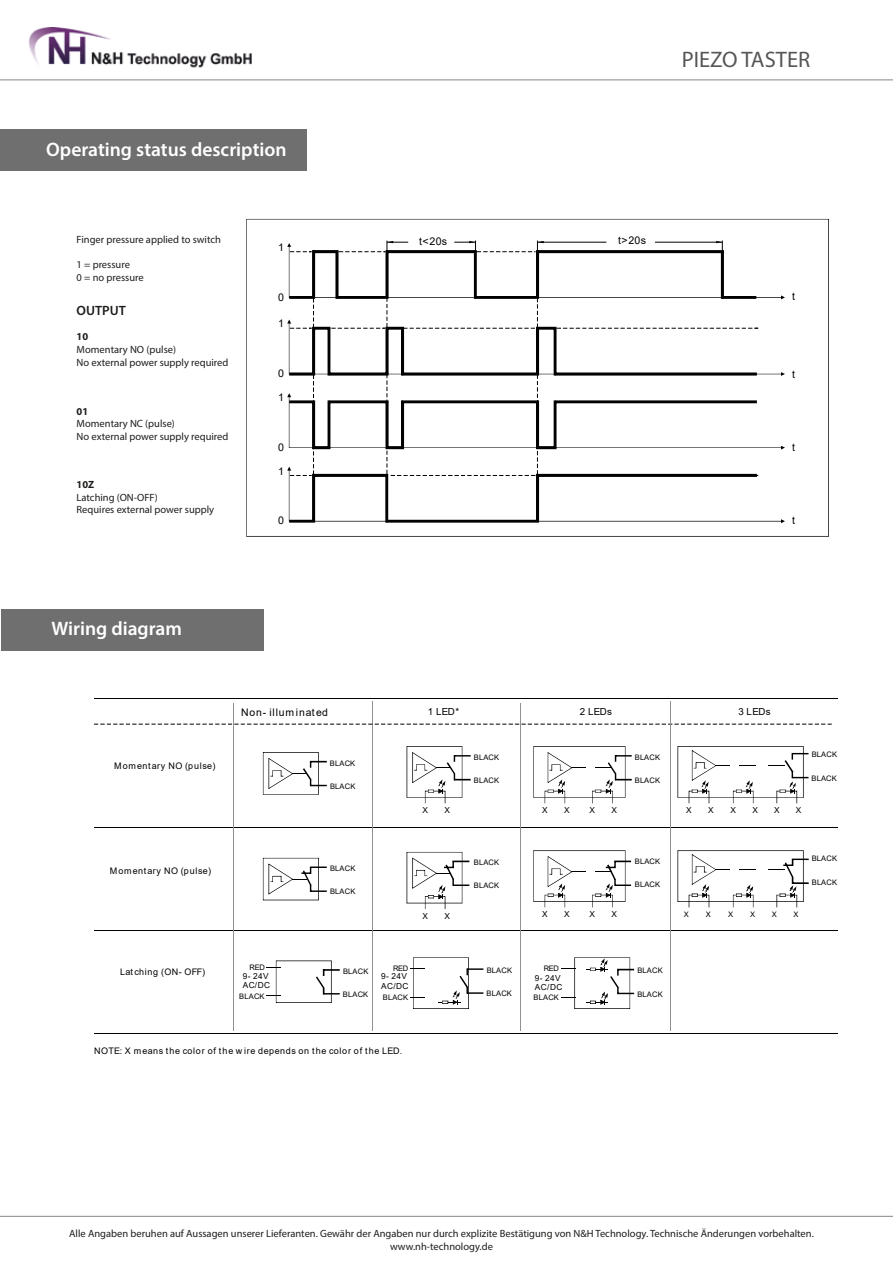
<style>
.page{position:relative;width:893px;height:1263px;background:#fff}
.page>*{position:absolute;margin:0;border:0;box-sizing:border-box;transform-origin:0 0}
.t1{font:22.5px "Myriad Pro";color:#575756}
.t2{font:600 19.5px "Myriad Pro";color:#fff}
.t3{font:600 13.5px "Myriad Pro";color:#1d1d1b}
.t4{font:10.65px "Arial";letter-spacing:.02em;color:#010101}
.t5{font:10.5px/12.6px "Myriad Pro";color:#1d1d1b}
.t6{font:10.5px "Arial";letter-spacing:.085em;color:#010101}
.t7{font:700 10.5px "Myriad Pro";color:#1d1d1b}
.t8{font:9.75px "Arial";letter-spacing:.035em;color:#010101}
.t9{font:9px "Arial";letter-spacing:.08em;color:#010101}
.t10{font:9px "Arial";letter-spacing:.025em;color:#010101}
.t11{font:8.25px/9.3px "Arial";letter-spacing:.05em;color:#010101}
.t12{font:7.5px "Arial";letter-spacing:.015em;color:#010101}
</style>
<div class="page">
<img style="left:28px;top:28px;width:224px;height:40px">
<hr style="left:0;top:1216px;width:893px;height:1px;background:#878787">
<hr style="left:0;top:80px;width:893px;height:1px;background:#878787">
<div style="left:1px;top:609px;width:263px;height:42px;background:#706f6f"></div>
<div style="left:0;top:129px;width:307px;height:41px;background:#706f6f"></div>
<svg style="left:263px;top:752px;width:64px;height:43px"></svg>
<svg style="left:407px;top:746px;width:64px;height:57px"></svg>
<hr style="left:94px;top:698px;width:743px;height:1px;background:#010101">
<hr style="left:94px;top:827px;width:743px;height:1px;background:#010101">
<hr style="left:94px;top:930px;width:743px;height:1px;background:#010101">
<hr style="left:94px;top:1033px;width:743px;height:1px;background:#010101">
<hr style="left:233px;top:703px;width:1px;height:328px;background:#929191">
<hr style="left:372px;top:701px;width:1px;height:330px;background:#929191">
<svg style="left:267px;top:960px;width:73px;height:43px"></svg>
<svg style="left:411px;top:957px;width:72px;height:52px"></svg>
<svg style="left:94px;top:724px;width:738px;height:1px"></svg>
<hr style="left:520px;top:703px;width:1px;height:328px;background:#929191">
<hr style="left:670px;top:701px;width:1px;height:330px;background:#929191">
<svg style="left:263px;top:858px;width:64px;height:42px"></svg>
<svg style="left:407px;top:852px;width:62px;height:57px"></svg>
<svg style="left:533px;top:746px;width:99px;height:57px"></svg>
<svg style="left:677px;top:746px;width:131px;height:57px"></svg>
<svg style="left:533px;top:850px;width:98px;height:57px"></svg>
<svg style="left:677px;top:850px;width:132px;height:57px"></svg>
<svg style="left:562px;top:957px;width:72px;height:52px"></svg>
<svg style="left:246px;top:219px;width:583px;height:318px"></svg>
<svg style="left:287px;top:241px;width:498px;height:282px"></svg>
<h2 class="t2" style="left:46px;top:137px;width:242px">Operating status description</h2>
<p class="t5" style="left:77px;top:233px;width:146px">Finger pressure applied to switch</p>
<p class="t5" style="left:77px;top:258px;width:69px">1 = pressure<br>0 = no pressure</p>
<p class="t3" style="left:77px;top:302px;width:51px">OUTPUT</p>
<p class="t4" style="left:278px;top:240px;width:7px">1</p>
<p class="t4" style="left:278px;top:290px;width:7px">0</p>
<p class="t4" style="left:278px;top:316px;width:7px">1</p>
<p class="t4" style="left:419px;top:234px;width:29px">t&lt;20s</p>
<h1 class="t1" style="left:682px;top:46px;width:130px">PIEZO TASTER</h1>
<p class="t4" style="left:618px;top:233px;width:29px">t&gt;20s</p>
<p class="t4" style="left:792px;top:289px;width:4px">t</p>
<p class="t7" style="left:77px;top:330px;width:13px">10</p>
<p class="t5" style="left:77px;top:343px;width:153px">Momentary NO (pulse)<br>No external power supply required</p>
<p class="t7" style="left:77px;top:404px;width:13px">01</p>
<p class="t5" style="left:77px;top:417px;width:153px">Momentary NC (pulse)<br>No external power supply required</p>
<p class="t7" style="left:77px;top:478px;width:19px">10Z</p>
<p class="t5" style="left:77px;top:491px;width:139px">Latching (ON-OFF)<br>Requires external power supply</p>
<p class="t4" style="left:278px;top:366px;width:7px">0</p>
<p class="t4" style="left:792px;top:367px;width:4px">t</p>
<p class="t4" style="left:278px;top:390px;width:7px">1</p>
<p class="t4" style="left:278px;top:440px;width:7px">0</p>
<p class="t4" style="left:792px;top:440px;width:4px">t</p>
<p class="t4" style="left:278px;top:464px;width:7px">1</p>
<p class="t4" style="left:278px;top:513px;width:7px">0</p>
<p class="t4" style="left:792px;top:513px;width:4px">t</p>
<h2 class="t2" style="left:52px;top:616px;width:132px">Wiring diagram</h2>
<p class="t9" style="left:114px;top:759px;width:103px">Momentary NO (pulse)</p>
<p class="t6" style="left:241px;top:705px;width:88px">Non- illuminated</p>
<p class="t12" style="left:330px;top:758px;width:27px">BLACK</p>
<p class="t12" style="left:330px;top:781px;width:27px">BLACK</p>
<p class="t9" style="left:110px;top:864px;width:103px">Momentary NO (pulse)</p>
<p class="t12" style="left:330px;top:863px;width:27px">BLACK</p>
<p class="t12" style="left:330px;top:886px;width:27px">BLACK</p>
<p class="t8" style="left:428px;top:705px;width:33px">1 LED*</p>
<p class="t11" style="left:422px;top:805px;width:7px">X</p>
<p class="t11" style="left:444px;top:805px;width:7px">X</p>
<p class="t8" style="left:580px;top:705px;width:34px">2 LEDs</p>
<p class="t12" style="left:474px;top:752px;width:27px">BLACK</p>
<p class="t12" style="left:635px;top:752px;width:27px">BLACK</p>
<p class="t8" style="left:738px;top:705px;width:34px">3 LEDs</p>
<p class="t12" style="left:812px;top:750px;width:27px">BLACK</p>
<p class="t12" style="left:474px;top:775px;width:27px">BLACK</p>
<p class="t12" style="left:635px;top:775px;width:27px">BLACK</p>
<p class="t12" style="left:811px;top:773px;width:27px">BLACK</p>
<p class="t11" style="left:542px;top:805px;width:7px">X</p>
<p class="t11" style="left:564px;top:805px;width:7px">X</p>
<p class="t11" style="left:590px;top:805px;width:7px">X</p>
<p class="t11" style="left:612px;top:805px;width:7px">X</p>
<p class="t11" style="left:686px;top:805px;width:7px">X</p>
<p class="t11" style="left:708px;top:805px;width:7px">X</p>
<p class="t11" style="left:730px;top:805px;width:7px">X</p>
<p class="t11" style="left:752px;top:805px;width:7px">X</p>
<p class="t11" style="left:774px;top:805px;width:7px">X</p>
<p class="t11" style="left:796px;top:805px;width:7px">X</p>
<p class="t11" style="left:422px;top:911px;width:7px">X</p>
<p class="t11" style="left:444px;top:911px;width:7px">X</p>
<p class="t12" style="left:474px;top:857px;width:27px">BLACK</p>
<p class="t12" style="left:474px;top:880px;width:27px">BLACK</p>
<p class="t12" style="left:635px;top:856px;width:27px">BLACK</p>
<p class="t12" style="left:635px;top:879px;width:27px">BLACK</p>
<p class="t11" style="left:542px;top:909px;width:7px">X</p>
<p class="t11" style="left:564px;top:909px;width:7px">X</p>
<p class="t11" style="left:590px;top:909px;width:7px">X</p>
<p class="t11" style="left:612px;top:909px;width:7px">X</p>
<p class="t12" style="left:684px;top:909px;width:7px">X</p>
<p class="t12" style="left:706px;top:909px;width:7px">X</p>
<p class="t12" style="left:728px;top:909px;width:7px">X</p>
<p class="t12" style="left:750px;top:909px;width:7px">X</p>
<p class="t12" style="left:772px;top:909px;width:7px">X</p>
<p class="t12" style="left:794px;top:909px;width:7px">X</p>
<p class="t12" style="left:812px;top:854px;width:27px">BLACK</p>
<p class="t12" style="left:812px;top:877px;width:27px">BLACK</p>
<p class="t12" style="left:250px;top:962px;width:17px">RED</p>
<p class="t12" style="left:393px;top:963px;width:17px">RED</p>
<p class="t12" style="left:544px;top:963px;width:17px">RED</p>
<p class="t11" style="left:243px;top:971px;width:29px">9- 24V<br>AC/DC</p>
<p class="t12" style="left:239px;top:991px;width:27px">BLACK</p>
<p class="t10" style="left:120px;top:966px;width:87px">Lat ching (ON- OFF)</p>
<p class="t12" style="left:487px;top:965px;width:27px">BLACK</p>
<p class="t12" style="left:343px;top:966px;width:27px">BLACK</p>
<p class="t11" style="left:381px;top:972px;width:29px">9- 24V<br>AC/DC</p>
<p class="t12" style="left:383px;top:992px;width:27px">BLACK</p>
<p class="t11" style="left:535px;top:973px;width:29px">9- 24V<br>AC/DC</p>
<p class="t12" style="left:534px;top:992px;width:27px">BLACK</p>
<p class="t12" style="left:487px;top:988px;width:27px">BLACK</p>
<p class="t12" style="left:343px;top:989px;width:27px">BLACK</p>
<p class="t12" style="left:637px;top:965px;width:27px">BLACK</p>
<p class="t12" style="left:637px;top:989px;width:27px">BLACK</p>
<p class="t9" style="left:94px;top:1045px;width:310px">NOTE: X means the color of the w ire depends on the color of the LED.</p>
<p class="t5" style="left:69px;top:1227px;width:746px;text-align:center">Alle Angaben beruhen auf Aussagen unserer Lieferanten. Gewähr der Angaben nur durch explizite Bestätigung von N&amp;H Technology. Technische Änderungen vorbehalten. www.nh-technology.de</p>
</div>
